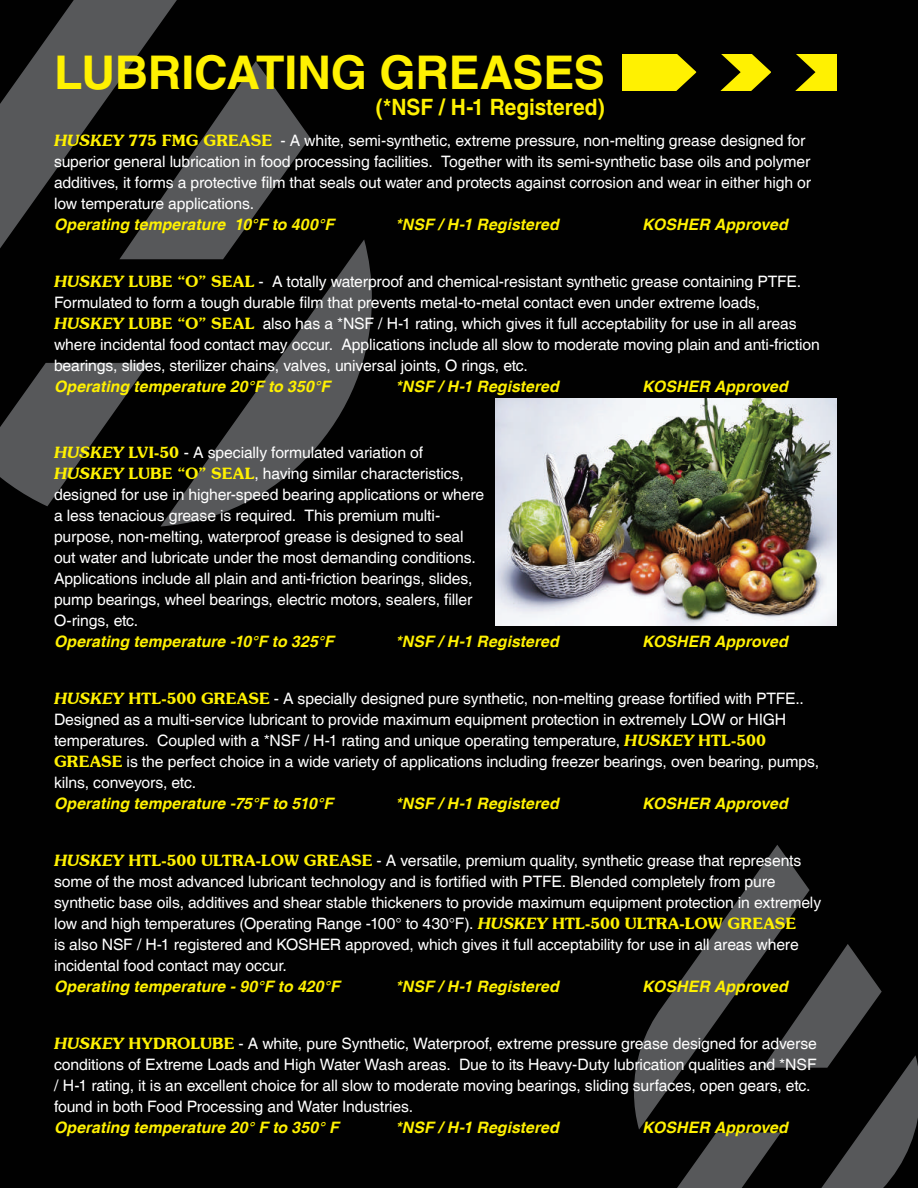
<style>
.page{position:relative;width:918px;height:1188px;background:#010101}
.page>*{position:absolute;margin:0;border:0;box-sizing:border-box;transform-origin:0 0}
.t1{font:700 46.5px "Helvetica";letter-spacing:-.005em;color:#fff101}
.t2{font:700 22.5px "Helvetica";color:#fff101;scale:.93 1}
.t3{font:15.75px/21px "Helvetica";letter-spacing:-.01em;color:#fff}
.t4{font:italic 700 15.75px "Helvetica";letter-spacing:.005em;color:#fff101}
.s1{font-family:"Souvenir IT Cby BT";font-weight:600;font-style:italic;color:#fff101}
.s2{font-family:"Souvenir IT Cby BT";font-weight:600;color:#fff101}
</style>
<div class="page">
<svg style="left:0;top:0;width:372px;height:526px"></svg>
<svg style="left:634px;top:845px;width:284px;height:343px"></svg>
<div style="left:622px;top:54px;width:215px;height:36px;background:#fff101"></div>
<svg style="left:640px;top:54px;width:197px;height:37px"></svg>
<img style="left:496px;top:398px;width:341px;height:227px">
<h1 class="t1" style="left:54px;top:44px;width:552px">LUBRICATING GREASES</h1>
<h2 class="t2" style="left:376px;top:93px;width:248px">(*NSF / H-1 Registered)</h2>
<p class="t3" style="left:54px;top:130px;width:759px"><span class="s1">HUSKEY</span> <span class="s2">775 FMG GREASE</span> - A white, semi-synthetic, extreme pressure, non-melting grease designed for superior general lubrication in food processing facilities. Together with its semi-synthetic base oils and polymer additives, it forms a protective film that seals out water and protects against corrosion and wear in either high or low temperature applications.</p>
<p class="t4" style="left:54px;top:215px;width:282px">Operating temperature 10°F to 400°F</p>
<p class="t4" style="left:396px;top:215px;width:165px">*NSF / H-1 Registered</p>
<p class="t4" style="left:642px;top:215px;width:147px">KOSHER Approved</p>
<p class="t3" style="left:54px;top:271px;width:767px"><span class="s1">HUSKEY</span> <span class="s2">LUBE “O” SEAL</span> - A totally waterproof and chemical-resistant synthetic grease containing PTFE.<br>Formulated to form a tough durable film that prevents metal-to-metal contact even under extreme loads, <span class="s1">HUSKEY</span> <span class="s2">LUBE “O” SEAL</span> also has a *NSF / H-1 rating, which gives it full acceptability for use in all areas where incidental food contact may occur. Applications include all slow to moderate moving plain and anti-friction bearings, slides, sterilizer chains, valves, universal joints, O rings, etc.</p>
<p class="t4" style="left:54px;top:377px;width:278px">Operating temperature 20°F to 350°F</p>
<p class="t4" style="left:396px;top:377px;width:165px">*NSF / H-1 Registered</p>
<p class="t4" style="left:642px;top:377px;width:147px">KOSHER Approved</p>
<p class="t3" style="left:54px;top:442px;width:432px"><span class="s1">HUSKEY</span> <span class="s2">LVI-50</span> - A specially formulated variation of <span class="s1">HUSKEY</span> <span class="s2">LUBE “O” SEAL</span>, having similar characteristics, designed for use in higher-speed bearing applications or where a less tenacious grease is required. This premium multi&shy;purpose, non-melting, waterproof grease is designed to seal out water and lubricate under the most demanding conditions.<br>Applications include all plain and anti-friction bearings, slides, pump bearings, wheel bearings, electric motors, sealers, filler O-rings, etc.</p>
<p class="t4" style="left:54px;top:632px;width:281px">Operating temperature -10°F to 325°F</p>
<p class="t4" style="left:396px;top:632px;width:165px">*NSF / H-1 Registered</p>
<p class="t4" style="left:642px;top:632px;width:147px">KOSHER Approved</p>
<p class="t3" style="left:54px;top:688px;width:767px"><span class="s1">HUSKEY</span> <span class="s2">HTL-500 GREASE</span> - A specially designed pure synthetic, non-melting grease fortified with PTFE..<br>Designed as a multi-service lubricant to provide maximum equipment protection in extremely LOW or HIGH temperatures. Coupled with a *NSF / H-1 rating and unique operating temperature, <span class="s1">HUSKEY</span> <span class="s2">HTL-500<br>GREASE</span> is the perfect choice in a wide variety of applications including freezer bearings, oven bearing, pumps, kilns, conveyors, etc.</p>
<p class="t4" style="left:54px;top:794px;width:281px">Operating temperature -75°F to 510°F</p>
<p class="t4" style="left:396px;top:794px;width:165px">*NSF / H-1 Registered</p>
<p class="t4" style="left:642px;top:794px;width:147px">KOSHER Approved</p>
<p class="t3" style="left:54px;top:850px;width:769px"><span class="s1">HUSKEY</span> <span class="s2">HTL-500 ULTRA-LOW GREASE</span> - A versatile, premium quality, synthetic grease that represents some of the most advanced lubricant technology and is fortified with PTFE. Blended completely from pure synthetic base oils, additives and shear stable thickeners to provide maximum equipment protection in extremely low and high temperatures (Operating Range -100° to 430°F). <span class="s1">HUSKEY</span> <span class="s2">HTL-500 ULTRA-LOW GREASE<br></span>is also NSF / H-1 registered and KOSHER approved, which gives it full acceptability for use in all areas where incidental food contact may occur.</p>
<p class="t4" style="left:54px;top:977px;width:287px">Operating temperature - 90°F to 420°F</p>
<p class="t4" style="left:396px;top:977px;width:165px">*NSF / H-1 Registered</p>
<p class="t4" style="left:642px;top:977px;width:147px">KOSHER Approved</p>
<p class="t3" style="left:54px;top:1033px;width:764px"><span class="s1">HUSKEY</span> <span class="s2">HYDROLUBE</span> - A white, pure Synthetic, Waterproof, extreme pressure grease designed for adverse conditions of Extreme Loads and High Water Wash areas. Due to its Heavy-Duty lubrication qualities and *NSF / H-1 rating, it is an excellent choice for all slow to moderate moving bearings, sliding surfaces, open gears, etc. found in both Food Processing and Water Industries.</p>
<p class="t4" style="left:54px;top:1118px;width:286px">Operating temperature 20° F to 350° F</p>
<p class="t4" style="left:396px;top:1118px;width:165px">*NSF / H-1 Registered</p>
<p class="t4" style="left:642px;top:1118px;width:147px">KOSHER Approved</p>
</div>
